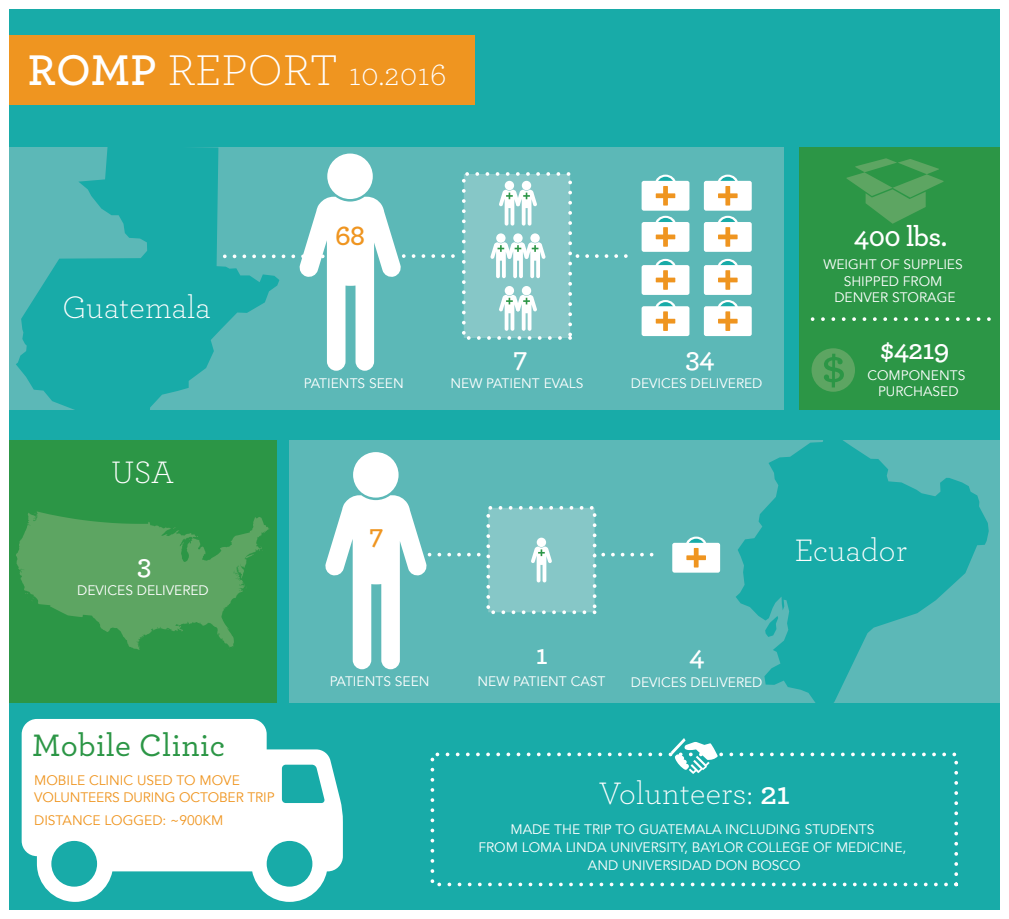
<style>
.page{position:relative;width:1009px;height:919px;background:#fff}
.page>*{position:absolute;margin:0;border:0;box-sizing:border-box;transform-origin:0 0}
.t1{font:300 32.5px "Archer";letter-spacing:.01em;color:#fff}
.t2{font:500 32.5px "Archer";letter-spacing:.01em;color:#2c9646}
.t3{font:600 28.75px "Archer";letter-spacing:-.02em;color:#fff}
.t4{font:600 28.75px "Archer";color:#ef9520}
.t5{font:13.75px/16.2px "Avenir";color:#fff;text-align:center}
.t6{font:13.75px/17.5px "Avenir";color:#ef9520}
.s1{font-weight:600;font-size:45px}
.s2{font-size:45px}
.s3{font-weight:600}
</style>
<div class="page">
<div style="left:9px;top:9px;width:990px;height:900px;background:#18aba8"></div>
<svg style="left:22px;top:719px;width:321px;height:182px;fill:#fff"></svg>
<div style="left:9px;top:35px;width:465px;height:70px;background:#ef9520"></div>
<div style="left:9px;top:147px;width:774px;height:263px;background:#5cb8b7"></div>
<div style="left:798px;top:147px;width:201px;height:263px;background:#2c9646"></div>
<div style="left:327px;top:153px;width:45px;height:46px;background:#fff;border-radius:50%"></div>
<svg style="left:279px;top:197px;width:125px;height:173px"></svg>
<svg style="left:413px;top:254px;width:40px;height:4px"></svg>
<svg style="left:822px;top:317px;width:167px;height:4px"></svg>
<svg style="left:571px;top:254px;width:55px;height:4px"></svg>
<div style="left:461px;top:172px;width:110px;height:168px;background:#86c7c7;border:4px dashed #fff"></div>
<div style="left:504px;top:286px;width:10px;height:9px;background:#fff;border-radius:50%"></div>
<div style="left:521px;top:286px;width:10px;height:9px;background:#fff;border-radius:50%"></div>
<svg style="left:499px;top:295px;width:38px;height:35px"></svg>
<div style="left:496px;top:233px;width:9px;height:10px;background:#fff;border-radius:50%"></div>
<div style="left:513px;top:233px;width:9px;height:10px;background:#fff;border-radius:50%"></div>
<div style="left:530px;top:233px;width:9px;height:10px;background:#fff;border-radius:50%"></div>
<svg style="left:490px;top:242px;width:56px;height:36px"></svg>
<div style="left:504px;top:181px;width:10px;height:9px;background:#fff;border-radius:50%"></div>
<div style="left:521px;top:181px;width:10px;height:9px;background:#fff;border-radius:50%"></div>
<svg style="left:499px;top:190px;width:38px;height:35px"></svg>
<svg style="left:654px;top:174px;width:21px;height:19px"></svg>
<svg style="left:656px;top:177px;width:17px;height:16px"></svg>
<div style="left:641px;top:181px;width:48px;height:29px;background:#fff;border-radius:2px"></div>
<div style="left:655px;top:193px;width:20px;height:5px;background:#ef9520"></div>
<svg style="left:662px;top:186px;width:5px;height:19px"></svg>
<svg style="left:654px;top:216px;width:21px;height:18px"></svg>
<div style="left:656px;top:218px;width:17px;height:16px;background:#18aba8;border-radius:50%"></div>
<div style="left:641px;top:222px;width:48px;height:30px;background:#fff;border-radius:2px"></div>
<div style="left:655px;top:234px;width:20px;height:5px;background:#ef9520"></div>
<svg style="left:662px;top:227px;width:5px;height:19px"></svg>
<svg style="left:717px;top:174px;width:21px;height:19px"></svg>
<svg style="left:719px;top:177px;width:17px;height:16px"></svg>
<div style="left:703px;top:181px;width:48px;height:29px;background:#fff;border-radius:2px"></div>
<div style="left:717px;top:193px;width:20px;height:5px;background:#ef9520"></div>
<svg style="left:725px;top:186px;width:4px;height:19px"></svg>
<svg style="left:717px;top:216px;width:21px;height:18px"></svg>
<div style="left:719px;top:218px;width:17px;height:16px;background:#18aba8;border-radius:50%"></div>
<div style="left:703px;top:222px;width:48px;height:30px;background:#fff;border-radius:2px"></div>
<div style="left:717px;top:234px;width:20px;height:5px;background:#ef9520"></div>
<svg style="left:725px;top:227px;width:4px;height:19px"></svg>
<svg style="left:654px;top:259px;width:21px;height:18px"></svg>
<svg style="left:656px;top:261px;width:17px;height:16px"></svg>
<div style="left:641px;top:265px;width:48px;height:30px;background:#fff;border-radius:2px"></div>
<div style="left:655px;top:277px;width:20px;height:5px;background:#ef9520"></div>
<svg style="left:662px;top:270px;width:5px;height:19px"></svg>
<svg style="left:654px;top:300px;width:21px;height:18px"></svg>
<svg style="left:656px;top:302px;width:17px;height:16px"></svg>
<div style="left:641px;top:306px;width:48px;height:30px;background:#fff;border-radius:2px"></div>
<div style="left:655px;top:318px;width:20px;height:5px;background:#ef9520"></div>
<svg style="left:662px;top:311px;width:5px;height:20px"></svg>
<svg style="left:717px;top:259px;width:21px;height:18px"></svg>
<svg style="left:719px;top:261px;width:17px;height:16px"></svg>
<div style="left:703px;top:265px;width:48px;height:30px;background:#fff;border-radius:2px"></div>
<div style="left:717px;top:277px;width:20px;height:5px;background:#ef9520"></div>
<svg style="left:725px;top:270px;width:4px;height:19px"></svg>
<svg style="left:717px;top:300px;width:21px;height:18px"></svg>
<svg style="left:719px;top:302px;width:17px;height:16px"></svg>
<div style="left:703px;top:306px;width:48px;height:30px;background:#fff;border-radius:2px"></div>
<div style="left:717px;top:318px;width:20px;height:5px;background:#ef9520"></div>
<svg style="left:725px;top:311px;width:4px;height:20px"></svg>
<svg style="left:16px;top:147px;width:263px;height:263px;fill:#18aba8"></svg>
<div style="left:290px;top:440px;width:709px;height:262px;background:#5cb8b7"></div>
<div style="left:353px;top:452px;width:45px;height:45px;background:#fff;border-radius:50%"></div>
<svg style="left:325px;top:495px;width:105px;height:174px"></svg>
<svg style="left:439px;top:552px;width:40px;height:4px"></svg>
<svg style="left:596px;top:552px;width:56px;height:4px"></svg>
<div style="left:486px;top:505px;width:110px;height:108px;background:#86c7c7;border:4px dashed #fff"></div>
<div style="left:536px;top:537px;width:10px;height:9px;background:#fff;border-radius:50%"></div>
<svg style="left:531px;top:546px;width:21px;height:36px"></svg>
<svg style="left:735px;top:440px;width:253px;height:263px;fill:#18aba8"></svg>
<svg style="left:846px;top:158px;width:97px;height:65px"></svg>
<div style="left:811px;top:348px;width:43px;height:43px;background:#5da562;border-radius:50%"></div>
<svg style="left:685px;top:536px;width:21px;height:18px"></svg>
<svg style="left:687px;top:538px;width:17px;height:17px"></svg>
<div style="left:672px;top:542px;width:47px;height:30px;background:#fff;border-radius:2px"></div>
<div style="left:686px;top:555px;width:19px;height:5px;background:#ef9520"></div>
<div style="left:693px;top:547px;width:5px;height:20px;background:#ef9520"></div>
<svg style="left:670px;top:738px;width:47px;height:35px"></svg>
<div style="left:9px;top:440px;width:268px;height:262px;background:#2c9646"></div>
<svg style="left:16px;top:511px;width:253px;height:139px"></svg>
<h1 class="t1" style="left:28px;top:53px;width:420px"><span class="s1">ROMP</span> <span class="s2">REPORT</span> 10.2016</h1>
<h1 class="t1" style="left:62px;top:285px;width:150px">Guatemala</h1>
<h1 class="t1" style="left:111px;top:450px;width:64px">USA</h1>
<h2 class="t4" style="left:335px;top:214px;width:32px">68</h2>
<p class="t5" style="left:304px;top:375px;width:101px">PATIENTS SEEN</p>
<h2 class="t3" style="left:513px;top:335px;width:16px">7</h2>
<h2 class="t3" style="left:685px;top:335px;width:31px">34</h2>
<p class="t5" style="left:450px;top:375px;width:134px">NEW PATIENT EVALS</p>
<p class="t5" style="left:630px;top:375px;width:133px">DEVICES DELIVERED</p>
<h2 class="t3" style="left:853px;top:215px;width:95px">400 lbs.</h2>
<p class="t5" style="left:823px;top:256px;width:141px">WEIGHT OF SUPPLIES<br>SHIPPED FROM<br>DENVER STORAGE</p>
<h2 class="t3" style="left:879px;top:328px;width:71px">$4219</h2>
<p class="t5" style="left:867px;top:367px;width:99px">COMPONENTS<br>PURCHASED</p>
<h2 class="t3" style="left:137px;top:542px;width:16px">3</h2>
<p class="t5" style="left:77px;top:582px;width:133px">DEVICES DELIVERED</p>
<h1 class="t2" style="left:32px;top:721px;width:194px">Mobile Clinic</h1>
<p class="t6" style="left:34px;top:771px;width:242px">MOBILE CLINIC USED TO MOVE<br>VOLUNTEERS DURING OCTOBER TRIP</p>
<p class="t6" style="left:34px;top:811px;width:190px">DISTANCE LOGGED: ~900KM</p>
<h2 class="t4" style="left:369px;top:512px;width:16px">7</h2>
<h1 class="t1" style="left:794px;top:529px;width:114px">Ecuador</h1>
<p class="t5" style="left:329px;top:673px;width:101px">PATIENTS SEEN</p>
<h2 class="t3" style="left:535px;top:632px;width:14px">1</h2>
<p class="t5" style="left:477px;top:673px;width:129px">NEW PATIENT CAST</p>
<h2 class="t3" style="left:688px;top:634px;width:17px">4</h2>
<p class="t5" style="left:630px;top:673px;width:133px">DEVICES DELIVERED</p>
<h1 class="t1" style="left:598px;top:771px;width:193px">Volunteers: <span class="s3">21</span></h1>
<p class="t5" style="left:478px;top:820px;width:429px;line-height:17.5px">MADE THE TRIP TO GUATEMALA INCLUDING STUDENTS<br>FROM LOMA LINDA UNIVERSITY, BAYLOR COLLEGE OF MEDICINE,<br>AND UNIVERSIDAD DON BOSCO</p>
</div>
